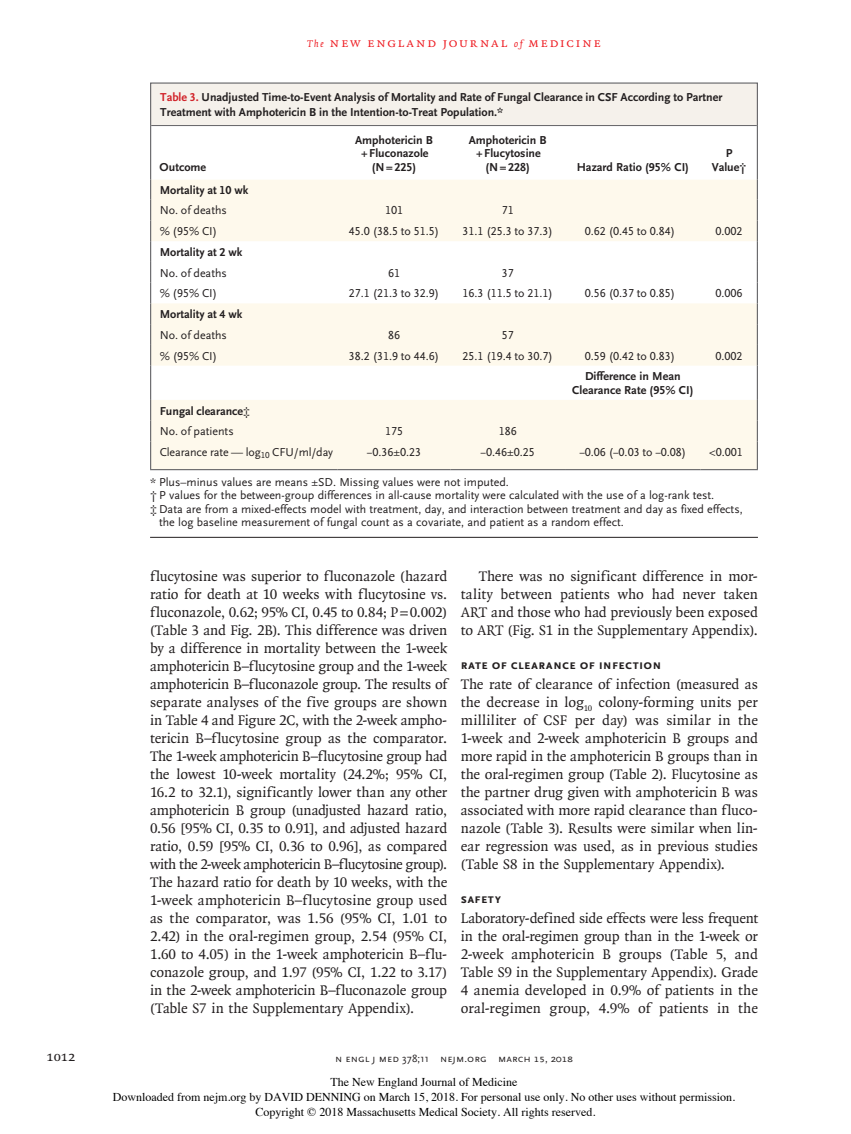
<style>
.page{position:relative;width:851px;height:1134px;background:#fff}
.page>*{position:absolute;margin:0;border:0;box-sizing:border-box;transform-origin:0 0}
.t1{font:15px/18px "OTNEJM Quadraat";letter-spacing:-.005em;color:#231f20;text-align:justify}
.t2{font:14.25px "OTNEJM Quadraat Cap";color:#231f20}
.t3{font:700 13.5px "OTNEJM Scala Sans Small LF Cap";letter-spacing:.02em;color:#231f20}
.t4{font:13.5px "OTNEJM Quadraat Cap";letter-spacing:.11em;color:#ee1d23}
.t5{font:12px "OTNEJM Scala Sans LF";color:#231f20}
.t6{font:700 12px/13.5px "OTNEJM Scala Sans LF";color:#231f20;text-align:center}
.t7{font:12px/15px "Times";color:#000;text-align:center}
.t8{font:10.8px "OTNEJM Scala Sans LF Cap";letter-spacing:.01em;color:#231f20}
.s1{font-family:"OTNEJM Quadraat";font-style:italic;font-size:10.5px}
.s2{color:#d1232a}
.s3{font-weight:400}
.s4{font-family:"OTNEJM Scala Sans OSF"}
.s5{font-family:"OTNEJM Scala Sans LF Small Cap"}
</style>
<div class="page">
<svg style="left:151px;top:180px;width:605px;height:289px;fill:#fef9ec"></svg>
<hr style="left:150px;top:126px;width:1px;height:54px;background:#636366">
<hr style="left:756px;top:126px;width:2px;height:54px;background:#636366">
<hr style="left:756px;top:180px;width:2px;height:20px;background:#636366">
<hr style="left:756px;top:200px;width:2px;height:20px;background:#636366">
<hr style="left:756px;top:220px;width:2px;height:21px;background:#636366">
<hr style="left:756px;top:241px;width:2px;height:21px;background:#636366">
<hr style="left:756px;top:262px;width:2px;height:21px;background:#636366">
<hr style="left:756px;top:283px;width:2px;height:20px;background:#636366">
<hr style="left:756px;top:303px;width:2px;height:21px;background:#636366">
<hr style="left:756px;top:324px;width:2px;height:21px;background:#636366">
<svg style="left:150px;top:180px;width:1px;height:186px"></svg>
<hr style="left:756px;top:345px;width:2px;height:21px;background:#636366">
<hr style="left:150px;top:366px;width:1px;height:34px;background:#636366">
<hr style="left:756px;top:366px;width:2px;height:34px;background:#636366">
<hr style="left:756px;top:400px;width:2px;height:21px;background:#636366">
<hr style="left:756px;top:421px;width:2px;height:20px;background:#636366">
<svg style="left:150px;top:400px;width:1px;height:69px"></svg>
<hr style="left:756px;top:441px;width:2px;height:28px;background:#636366">
<hr style="left:150px;top:469px;width:188px;height:1px;background:#636366">
<hr style="left:338px;top:469px;width:112px;height:1px;background:#636366">
<hr style="left:450px;top:469px;width:115px;height:1px;background:#636366">
<hr style="left:565px;top:469px;width:135px;height:1px;background:#636366">
<hr style="left:700px;top:469px;width:57px;height:1px;background:#636366">
<div style="left:151px;top:83px;width:606px;height:43px;background:#f5f1eb"></div>
<div style="left:150px;top:82px;width:608px;height:44px;border:1px solid #636366"></div>
<hr style="left:150px;top:537px;width:608px;height:1px;background:#231f20">
<p class="t4" style="left:307px;top:35px;width:295px"><span class="s1">The</span> new england journal <span class="s1">of</span> medicine</p>
<p class="t6" style="left:160px;top:90px;width:563px;line-height:15px;text-align:left"><span class="s2">Table 3.</span> Unadjusted Time-to-Event Analysis of Mortality and Rate of Fungal Clearance in CSF According to Partner<br>Treatment with Amphotericin B in the Intention-to-Treat Population.*</p>
<p class="t6" style="left:160px;top:160px;width:48px">Outcome</p>
<p class="t6" style="left:355px;top:133px;width:79px">Amphotericin B +Fluconazole (N=225)</p>
<p class="t6" style="left:468px;top:133px;width:79px">Amphotericin B +Flucytosine (N=228)</p>
<p class="t6" style="left:576px;top:160px;width:114px">Hazard Ratio (95% CI)</p>
<p class="t6" style="left:711px;top:147px;width:36px">P<br>Value†</p>
<p class="t6" style="left:160px;top:183px;width:90px">Mortality at 10 wk</p>
<p class="t5" style="left:160px;top:204px;width:69px">No. of deaths</p>
<p class="t5" style="left:385px;top:204px;width:19px">101</p>
<p class="t5" style="left:501px;top:204px;width:13px">71</p>
<p class="t5" style="left:160px;top:225px;width:59px">% (95% CI)</p>
<p class="t5" style="left:349px;top:225px;width:92px">45.0 (38.5 to 51.5)</p>
<p class="t5" style="left:462px;top:225px;width:92px">31.1 (25.3 to 37.3)</p>
<p class="t5" style="left:585px;top:225px;width:92px">0.62 (0.45 to 0.84)</p>
<p class="t5" style="left:715px;top:225px;width:29px">0.002</p>
<p class="t6" style="left:160px;top:246px;width:84px">Mortality at 2 wk</p>
<p class="t5" style="left:160px;top:266px;width:69px">No. of deaths</p>
<p class="t5" style="left:388px;top:266px;width:13px">61</p>
<p class="t5" style="left:501px;top:266px;width:13px">37</p>
<p class="t5" style="left:160px;top:287px;width:59px">% (95% CI)</p>
<p class="t5" style="left:349px;top:287px;width:92px">27.1 (21.3 to 32.9)</p>
<p class="t5" style="left:462px;top:287px;width:92px">16.3 (11.5 to 21.1)</p>
<p class="t5" style="left:585px;top:287px;width:92px">0.56 (0.37 to 0.85)</p>
<p class="t5" style="left:715px;top:287px;width:29px">0.006</p>
<p class="t6" style="left:160px;top:308px;width:84px">Mortality at 4 wk</p>
<p class="t5" style="left:160px;top:328px;width:69px">No. of deaths</p>
<p class="t5" style="left:388px;top:328px;width:13px">86</p>
<p class="t5" style="left:501px;top:328px;width:13px">57</p>
<p class="t5" style="left:160px;top:349px;width:59px">% (95% CI)</p>
<p class="t5" style="left:349px;top:349px;width:92px">38.2 (31.9 to 44.6)</p>
<p class="t5" style="left:462px;top:349px;width:92px">25.1 (19.4 to 30.7)</p>
<p class="t5" style="left:585px;top:349px;width:92px">0.59 (0.42 to 0.83)</p>
<p class="t5" style="left:715px;top:349px;width:29px">0.002</p>
<p class="t6" style="left:572px;top:370px;width:123px">Difference in Mean<br>Clearance Rate (95% CI)</p>
<p class="t6" style="left:160px;top:401px;width:92px;line-height:20.7px;text-align:left">Fungal clearance<span class="s3">‡<br>No. of patients</span></p>
<p class="t5" style="left:385px;top:425px;width:19px">175</p>
<p class="t5" style="left:498px;top:425px;width:19px">186</p>
<p class="t5" style="left:160px;top:446px;width:175px">Clearance rate — log<sub>10</sub> CFU/ml/day</p>
<p class="t5" style="left:367px;top:446px;width:56px">−0.36±0.23</p>
<p class="t5" style="left:480px;top:446px;width:56px">−0.46±0.25</p>
<p class="t5" style="left:579px;top:446px;width:108px">−0.06 (−0.03 to −0.08)</p>
<p class="t5" style="left:709px;top:446px;width:35px">&lt;0.001</p>
<p class="t5" style="left:150px;top:476px;width:360px">* Plus–minus values are means ±SD. Missing values were not imputed.</p>
<p class="t5" style="left:150px;top:489px;width:565px">† P values for the between-group differences in all-cause mortality were calculated with the use of a log-rank test.</p>
<p class="t5" style="left:150px;top:503px;width:594px">‡ Data are from a mixed-effects model with treatment, day, and interaction between treatment and day as fixed effects,</p>
<p class="t5" style="left:159px;top:516px;width:466px">the log baseline measurement of fungal count as a covariate, and patient as a random effect.</p>
<p class="t1" style="left:150px;top:567px;width:299px">flucytosine was superior to fluconazole (hazard ratio for death at 10 weeks with flucytosine vs. fluconazole, 0.62; 95% CI, 0.45 to 0.84; P=0.002) (Table 3 and Fig. 2B). This difference was driven by a difference in mortality between the 1-week amphotericin B–flucytosine group and the 1-week amphotericin B–fluconazole group. The results of separate analyses of the five groups are shown in Table 4 and Figure 2C, with the 2-week ampho&shy;tericin B–flucytosine group as the comparator.<br>The 1-week amphotericin B–flucytosine group had the lowest 10-week mortality (24.2%; 95% CI, 16.2 to 32.1), significantly lower than any other amphotericin B group (unadjusted hazard ratio, 0.56 [95% CI, 0.35 to 0.91], and adjusted hazard ratio, 0.59 [95% CI, 0.36 to 0.96], as compared with the 2-week amphotericin B–flucytosine group).<br>The hazard ratio for death by 10 weeks, with the 1-week amphotericin B–flucytosine group used as the comparator, was 1.56 (95% CI, 1.01 to 2.42) in the oral-regimen group, 2.54 (95% CI, 1.60 to 4.05) in the 1-week amphotericin B–flu&shy;conazole group, and 1.97 (95% CI, 1.22 to 3.17) in the 2-week amphotericin B–fluconazole group (Table S7 in the Supplementary Appendix).</p>
<p class="t1" style="left:460px;top:567px;width:299px;text-indent:18px">There was no significant difference in mor&shy;tality between patients who had never taken ART and those who had previously been exposed to ART (Fig. S1 in the Supplementary Appendix).</p>
<p class="t3" style="left:460px;top:657px;width:202px">Rate of Clearance of Infection</p>
<p class="t1" style="left:460px;top:675px;width:299px">The rate of clearance of infection (measured as the decrease in log<sub>10</sub> colony-forming units per milliliter of CSF per day) was similar in the 1-week and 2-week amphotericin B groups and more rapid in the amphotericin B groups than in the oral-regimen group (Table 2). Flucytosine as the partner drug given with amphotericin B was associated with more rapid clearance than fluco&shy;nazole (Table 3). Results were similar when lin&shy;ear regression was used, as in previous studies (Table S8 in the Supplementary Appendix).</p>
<p class="t3" style="left:460px;top:891px;width:42px">Safety</p>
<p class="t1" style="left:460px;top:909px;width:299px">Laboratory-defined side effects were less frequent in the oral-regimen group than in the 1-week or 2-week amphotericin B groups (Table 5, and Table S9 in the Supplementary Appendix). Grade 4 anemia developed in 0.9% of patients in the oral-regimen group, 4.9% of patients in the</p>
<p class="t2" style="left:46px;top:1048px;width:30px">1012</p>
<p class="t8" style="left:335px;top:1053px;width:239px">n engl j med <span class="s4">378;11</span> nejm.org <span class="s5">March 15, 2018</span></p>
<p class="t7" style="left:113px;top:1076px;width:624px">The New England Journal of Medicine<br>Downloaded from nejm.org by DAVID DENNING on March 15, 2018. For personal use only. No other uses without permission.<br>Copyright © 2018 Massachusetts Medical Society. All rights reserved.</p>
</div>
